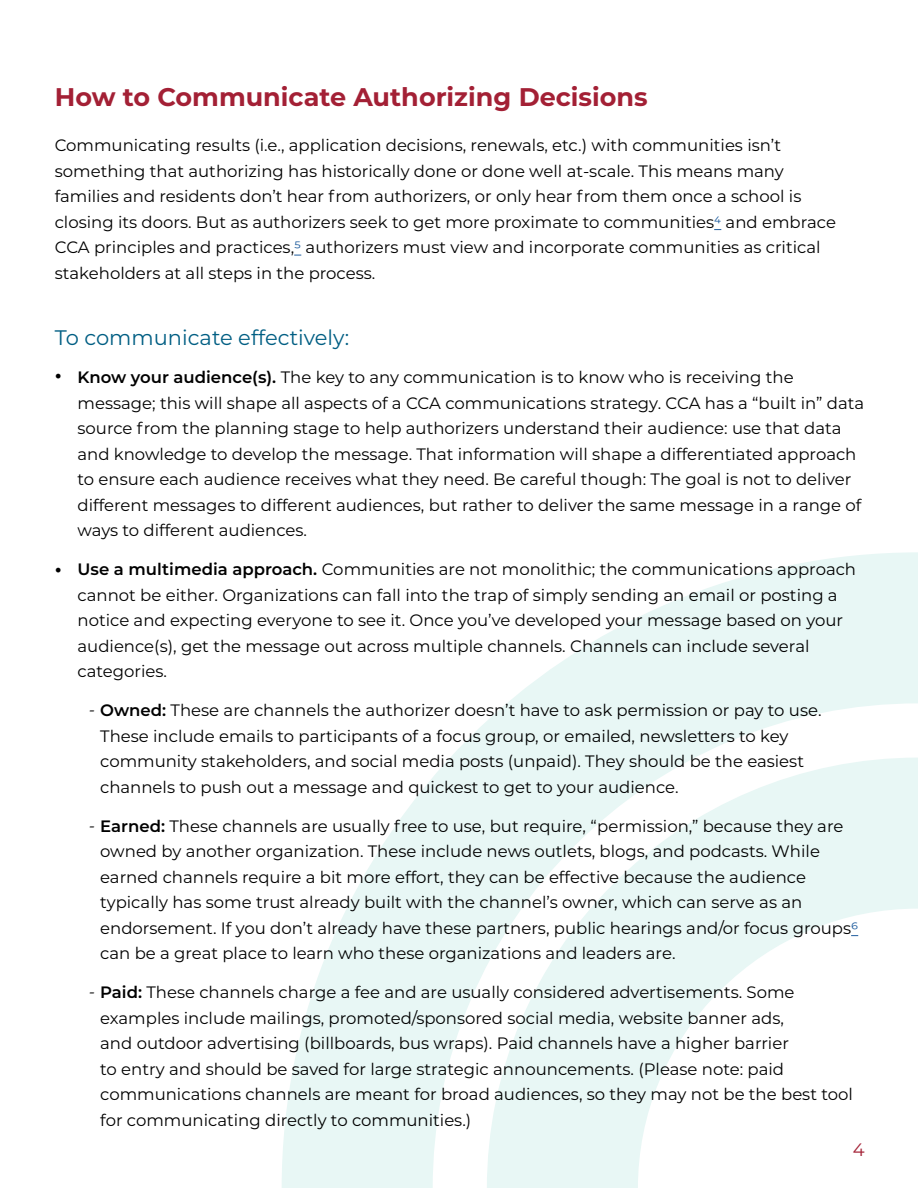
<style>
.page{position:relative;width:918px;height:1188px;background:#fff}
.page>*{position:absolute;margin:0;border:0;box-sizing:border-box;transform-origin:0 0}
.t1{font:700 25.5px "Montserrat";color:#a32035}
.t2{font:21px "Montserrat";color:#005e83}
.t3{font:18px "Minion Pro";color:#000}
.t4{font:18px "Montserrat";color:#a32035}
.t5{font:16.5px/25.5px "Montserrat";color:#000}
.s1{color:#215e9e}
.s2{font-weight:600}
.s3{font-family:"Minion Pro";font-size:18px}
</style>
<div class="page">
<svg style="left:282px;top:552px;width:636px;height:636px;fill:#e8f7f5"></svg>
<h1 class="t1" style="left:55px;top:78px;width:594px">How to Communicate Authorizing Decisions</h1>
<p class="t5" style="left:55px;top:132px;width:783px">Communicating results (i.e., application decisions, renewals, etc.) with communities isn’t something that authorizing has historically done or done well at-scale. This means many families and residents don’t hear from authorizers, or only hear from them once a school is closing its doors. But as authorizers seek to get more proximate to communities<span class="s1">4</span> and embrace CCA principles and practices,<span class="s1">5</span> authorizers must view and incorporate communities as critical stakeholders at all steps in the process.</p>
<p class="t2" style="left:55px;top:323px;width:296px">To communicate effectively:</p>
<p class="t3" style="left:55px;top:363px;width:9px">•</p>
<p class="t3" style="left:55px;top:556px;width:9px">•</p>
<p class="t5" style="left:78px;top:364px;width:788px"><span class="s2">Know your audience(s).</span> The key to any communication is to know who is receiving the message; this will shape all aspects of a CCA communications strategy. CCA has a “built in” data source from the planning stage to help authorizers understand their audience: use that data and knowledge to develop the message. That information will shape a differentiated approach to ensure each audience receives what they need. Be careful though: The goal is not to deliver different messages to different audiences, but rather to deliver the same message in a range of ways to different audiences.</p>
<p class="t5" style="left:78px;top:556px;width:780px"><span class="s2">Use a multimedia approach.</span> Communities are not monolithic; the communications approach cannot be either. Organizations can fall into the trap of simply sending an email or posting a notice and expecting everyone to see it. Once you’ve developed your message based on your audience(s), get the message out across multiple channels. Channels can include several categories.</p>
<p class="t5" style="left:100px;top:697px;width:723px;text-indent:-11px"><span class="s3">-</span> <span class="s2">Owned:</span> These are channels the authorizer doesn’t have to ask permission or pay to use.<br>These include emails to participants of a focus group, or emailed, newsletters to key community stakeholders, and social media posts (unpaid). They should be the easiest channels to push out a message and quickest to get to your audience.</p>
<p class="t5" style="left:100px;top:813px;width:760px;text-indent:-11px"><span class="s3">-</span> <span class="s2">Earned:</span> These channels are usually free to use, but require, “permission,” because they are owned by another organization. These include news outlets, blogs, and podcasts. While earned channels require a bit more effort, they can be effective because the audience typically has some trust already built with the channel’s owner, which can serve as an endorsement. If you don’t already have these partners, public hearings and/or focus groups<span class="s1">6 </span>can be a great place to learn who these organizations and leaders are.</p>
<p class="t5" style="left:100px;top:979px;width:754px;text-indent:-11px"><span class="s3">-</span> <span class="s2">Paid:</span> These channels charge a fee and are usually considered advertisements. Some examples include mailings, promoted/sponsored social media, website banner ads,<br>and outdoor advertising (billboards, bus wraps). Paid channels have a higher barrier<br>to entry and should be saved for large strategic announcements. (Please note: paid communications channels are meant for broad audiences, so they may not be the best tool for communicating directly to communities.)</p>
<p class="t4" style="left:853px;top:1137px;width:13px">4</p>
</div>
